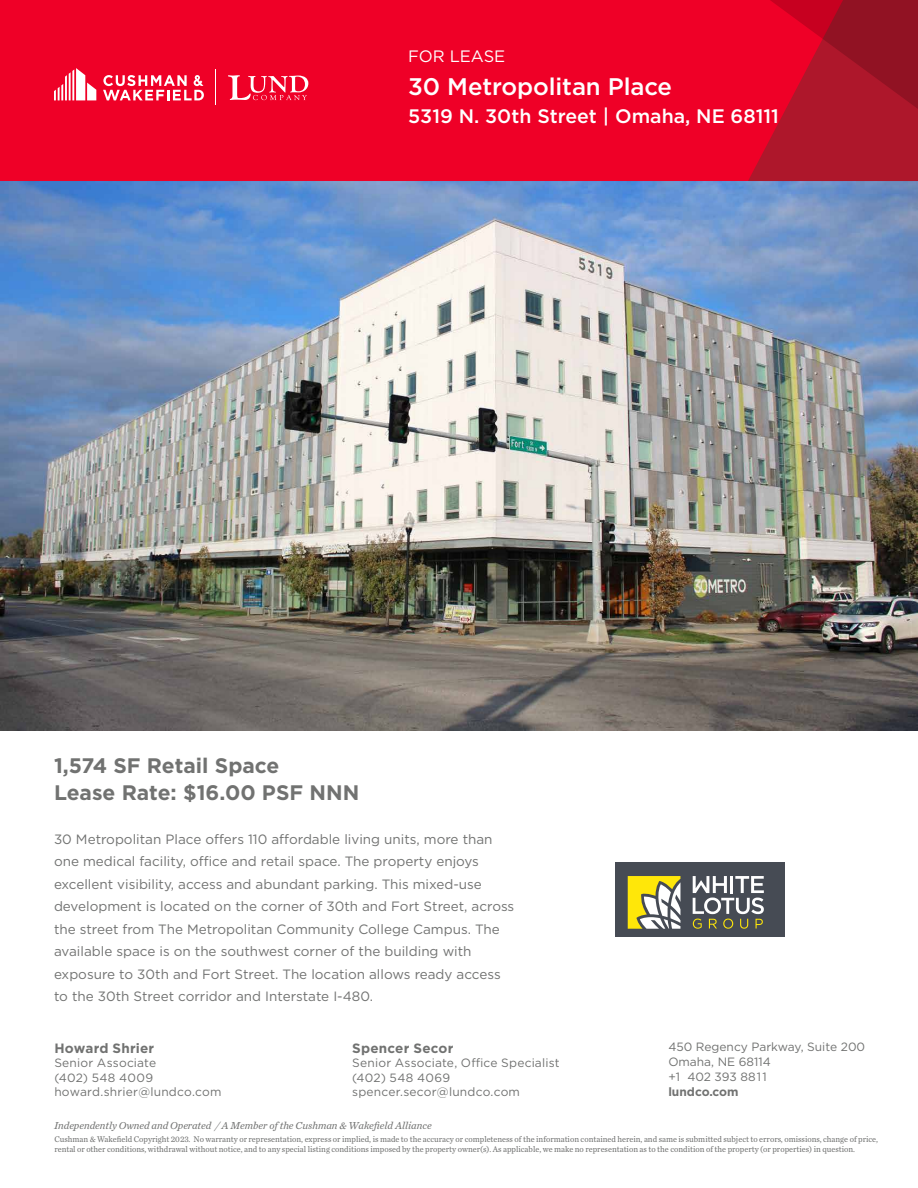
<style>
.page{position:relative;width:918px;height:1188px;background:#fff}
.page>*{position:absolute;margin:0;border:0;box-sizing:border-box;transform-origin:0 0}
.t1{font:500 24px "Gotham";letter-spacing:-.005em;color:#fff}
.Subheading_-_gray{font:700 21px "Gotham";color:#717271}
.t2{font:500 19.5px "Gotham";color:#fff}
.t3{font:16.5px "Gotham";color:#fff}
.Body_Text_-_Bullet{font:13.5px/22.5px "Gotham";color:#717271}
.Broker_Name{font:700 13.5px "Gotham";letter-spacing:.015em;color:#717271}
.Broker_Contact_Smaller{font:12px/15px "Gotham";letter-spacing:.01em;color:#717271}
.t4{font:700 12px "Gotham";color:#717271}
.t5{font:italic 10.5px "Chronicle Text G2";color:#717271}
.t6{font:8.7px/10.4px "Chronicle Text G2";color:#717271;scale:.95 1}
</style>
<div class="page">
<img style="left:1px;top:181px;width:917px;height:549px">
<div style="left:615px;top:862px;width:170px;height:74px;background:#464b54"></div>
<svg style="left:693px;top:876px;width:71px;height:53px"></svg>
<svg style="left:628px;top:876px;width:52px;height:53px"></svg>
<div style="left:0;top:0;width:918px;height:181px;background:#ef0027"></div>
<svg style="left:748px;top:0;width:170px;height:181px"></svg>
<svg style="left:228px;top:75px;width:80px;height:25px"></svg>
<hr style="left:216px;top:69px;width:1px;height:36px;background:#fff">
<svg style="left:54px;top:68px;width:42px;height:32px"></svg>
<svg style="left:103px;top:75px;width:101px;height:25px"></svg>
<p class="t3" style="left:408px;top:45px;width:99px">FOR LEASE</p>
<h1 class="t1" style="left:408px;top:71px;width:265px">30 Metropolitan Place</h1>
<h3 class="t2" style="left:408px;top:104px;width:372px">5319 N. 30th Street | Omaha, NE 68111</h3>
<p class="Subheading_-_gray" style="left:54px;top:752px;width:227px">1,574 SF Retail Space</p>
<p class="Subheading_-_gray" style="left:54px;top:779px;width:307px">Lease Rate: $16.00 PSF NNN</p>
<p class="Body_Text_-_Bullet" style="left:54px;top:827px;width:462px">30 Metropolitan Place offers 110 affordable living units, more than one medical facility, office and retail space. The property enjoys excellent visibility, access and abundant parking. This mixed-use development is located on the corner of 30th and Fort Street, across the street from The Metropolitan Community College Campus. The available space is on the southwest corner of the building with exposure to 30th and Fort Street. The location allows ready access to the 30th Street corridor and Interstate I-480.</p>
<p class="Broker_Contact_Smaller" style="left:668px;top:1039px;width:198px">450 Regency Parkway, Suite 200<br>Omaha, NE 68114<br>+1 402 393 8811</p>
<p class="t4" style="left:668px;top:1084px;width:72px">lundco.com</p>
<p class="t6" style="left:54px;top:1133px;width:869px">Cushman &amp; Wakefield Copyright 2023. No warranty or representation, express or implied, is made to the accuracy or completeness of the information contained herein, and same is submitted subject to errors, omissions, change of price, rental or other conditions, withdrawal without notice, and to any special listing conditions imposed by the property owner(s). As applicable, we make no representation as to the condition of the property (or properties) in question.</p>
<p class="Broker_Name" style="left:54px;top:1039px;width:101px">Howard Shrier</p>
<p class="Broker_Contact_Smaller" style="left:54px;top:1055px;width:103px">Senior Associate</p>
<p class="Broker_Contact_Smaller" style="left:54px;top:1070px;width:100px">(402) 548 4009</p>
<p class="Broker_Contact_Smaller" style="left:54px;top:1084px;width:169px">howard.shrier@lundco.com</p>
<p class="Broker_Name" style="left:352px;top:1039px;width:103px">Spencer Secor</p>
<p class="Broker_Contact_Smaller" style="left:352px;top:1055px;width:209px">Senior Associate, Office Specialist</p>
<p class="Broker_Contact_Smaller" style="left:352px;top:1070px;width:99px">(402) 548 4069</p>
<p class="Broker_Contact_Smaller" style="left:352px;top:1084px;width:169px">spencer.secor@lundco.com</p>
<p class="t5" style="left:54px;top:1117px;width:379px">Independently Owned and Operated / A Member of the Cushman &amp; Wakefield Alliance</p>
</div>
